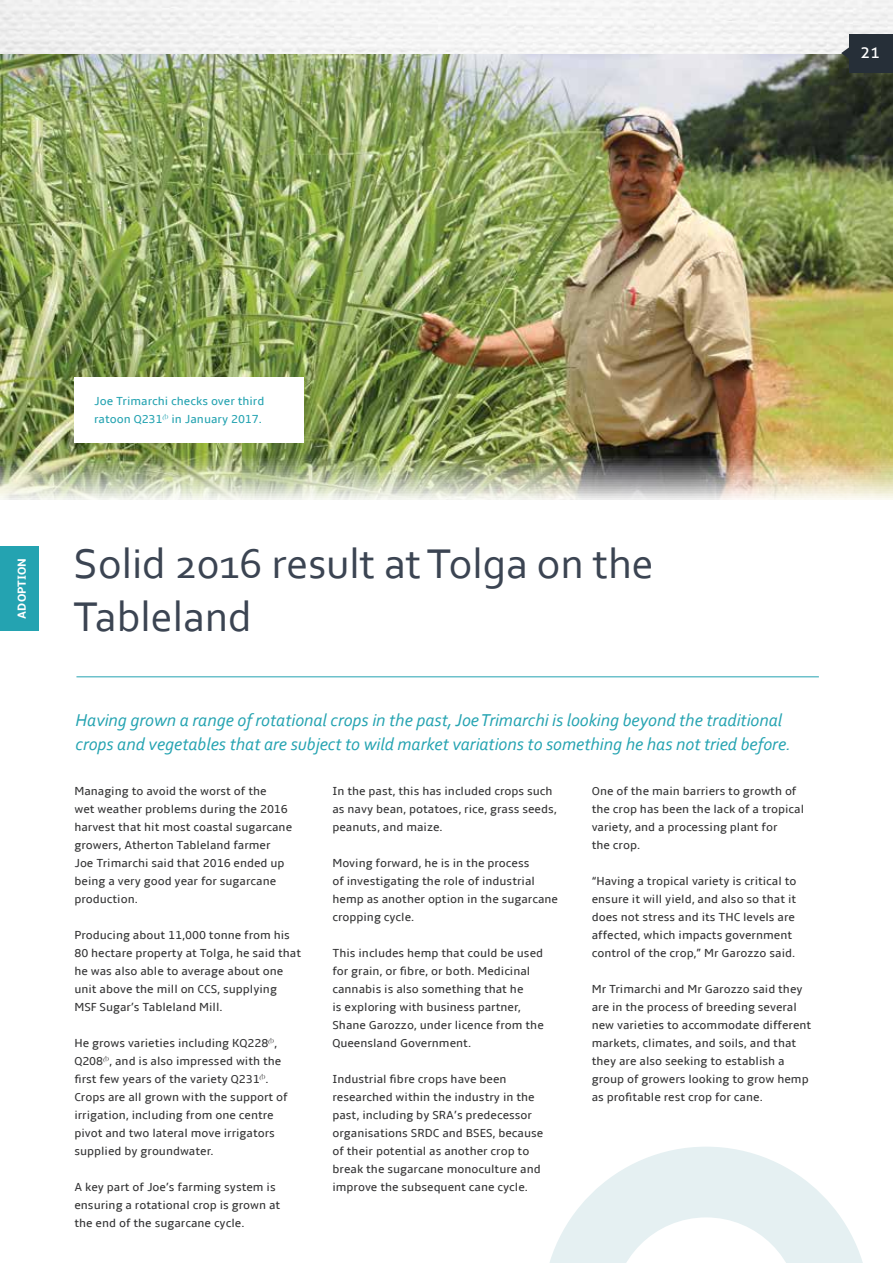
<style>
.page{position:relative;width:893px;height:1263px;background:#fff}
.page>*{position:absolute;margin:0;border:0;box-sizing:border-box;transform-origin:0 0}
.t1{font:43.5px/52.2px "Corbel";color:#3b4452}
.t2{font:italic 18px/24px "Corbel";color:#24a3b1}
.t3{font:16.5px "Aller";color:#fff}
.t4{font:12px/18px "Amble";color:#333334}
.t5{font:12px/18px "Amble";color:#24a3b1}
.t6{font:700 12px "Amble";color:#fff}
</style>
<div class="page">
<img style="left:0;top:0;width:893px;height:499px">
<svg style="left:841px;top:46px;width:8px;height:14px"></svg>
<div style="left:849px;top:34px;width:44px;height:39px;background:#262f38"></div>
<hr style="left:76px;top:676px;width:743px;height:1px;background:#24a3b1">
<div style="left:74px;top:377px;width:230px;height:66px;background:#fff"></div>
<div style="left:0;top:546px;width:38px;height:84px;background:#24a3b1"></div>
<svg style="left:549px;top:1147px;width:314px;height:116px"></svg>
<h3 class="t3" style="left:860px;top:42px;width:21px">21</h3>
<p class="t5" style="left:94px;top:393px;width:172px">Joe Trimarchi checks over third ratoon Q231<sup>A</sup> in January 2017.</p>
<p class="t6" style="left:15px;top:618px;width:62px;rotate:-90deg">ADOPTION</p>
<h1 class="t1" style="left:74px;top:537px;width:582px">Solid 2016 result at Tolga on the<br>Tableland</h1>
<h2 class="t2" style="left:76px;top:708px;width:717px">Having grown a range of rotational crops in the past, Joe Trimarchi is looking beyond the traditional crops and vegetables that are subject to wild market variations to something he has not tried before.</h2>
<p class="t4" style="left:74px;top:782px;width:219px">Managing to avoid the worst of the<br>wet weather problems during the 2016 harvest that hit most coastal sugarcane growers, Atherton Tableland farmer Joe Trimarchi said that 2016 ended up being a very good year for sugarcane production.</p>
<p class="t4" style="left:74px;top:926px;width:228px">Producing about 11,000 tonne from his 80 hectare property at Tolga, he said that he was also able to average about one unit above the mill on CCS, supplying MSF Sugar’s Tableland Mill.</p>
<p class="t4" style="left:74px;top:1034px;width:215px">He grows varieties including KQ228<sup>A</sup>, Q208<sup>A</sup>, and is also impressed with the first few years of the variety Q231<sup>A</sup>.<br>Crops are all grown with the support of irrigation, including from one centre pivot and two lateral move irrigators supplied by groundwater.</p>
<p class="t4" style="left:74px;top:1178px;width:207px">A key part of Joe’s farming system is ensuring a rotational crop is grown at the end of the sugarcane cycle.</p>
<p class="t4" style="left:592px;top:782px;width:214px">One of the main barriers to growth of the crop has been the lack of a tropical variety, and a processing plant for<br>the crop.</p>
<p class="t4" style="left:592px;top:872px;width:206px">“Having a tropical variety is critical to ensure it will yield, and also so that it does not stress and its THC levels are affected, which impacts government control of the crop,” Mr Garozzo said.</p>
<p class="t4" style="left:592px;top:980px;width:221px">Mr Trimarchi and Mr Garozzo said they are in the process of breeding several new varieties to accommodate different markets, climates, and soils, and that they are also seeking to establish a group of growers looking to grow hemp as profitable rest crop for cane.</p>
<p class="t4" style="left:332px;top:782px;width:226px">In the past, this has included crops such as navy bean, potatoes, rice, grass seeds, peanuts, and maize.</p>
<p class="t4" style="left:332px;top:854px;width:227px">Moving forward, he is in the process<br>of investigating the role of industrial hemp as another option in the sugarcane cropping cycle.</p>
<p class="t4" style="left:332px;top:944px;width:213px">This includes hemp that could be used for grain, or fibre, or both. Medicinal cannabis is also something that he<br>is exploring with business partner, Shane Garozzo, under licence from the Queensland Government.</p>
<p class="t4" style="left:332px;top:1070px;width:212px">Industrial fibre crops have been researched within the industry in the past, including by SRA’s predecessor organisations SRDC and BSES, because of their potential as another crop to break the sugarcane monoculture and improve the subsequent cane cycle.</p>
</div>
